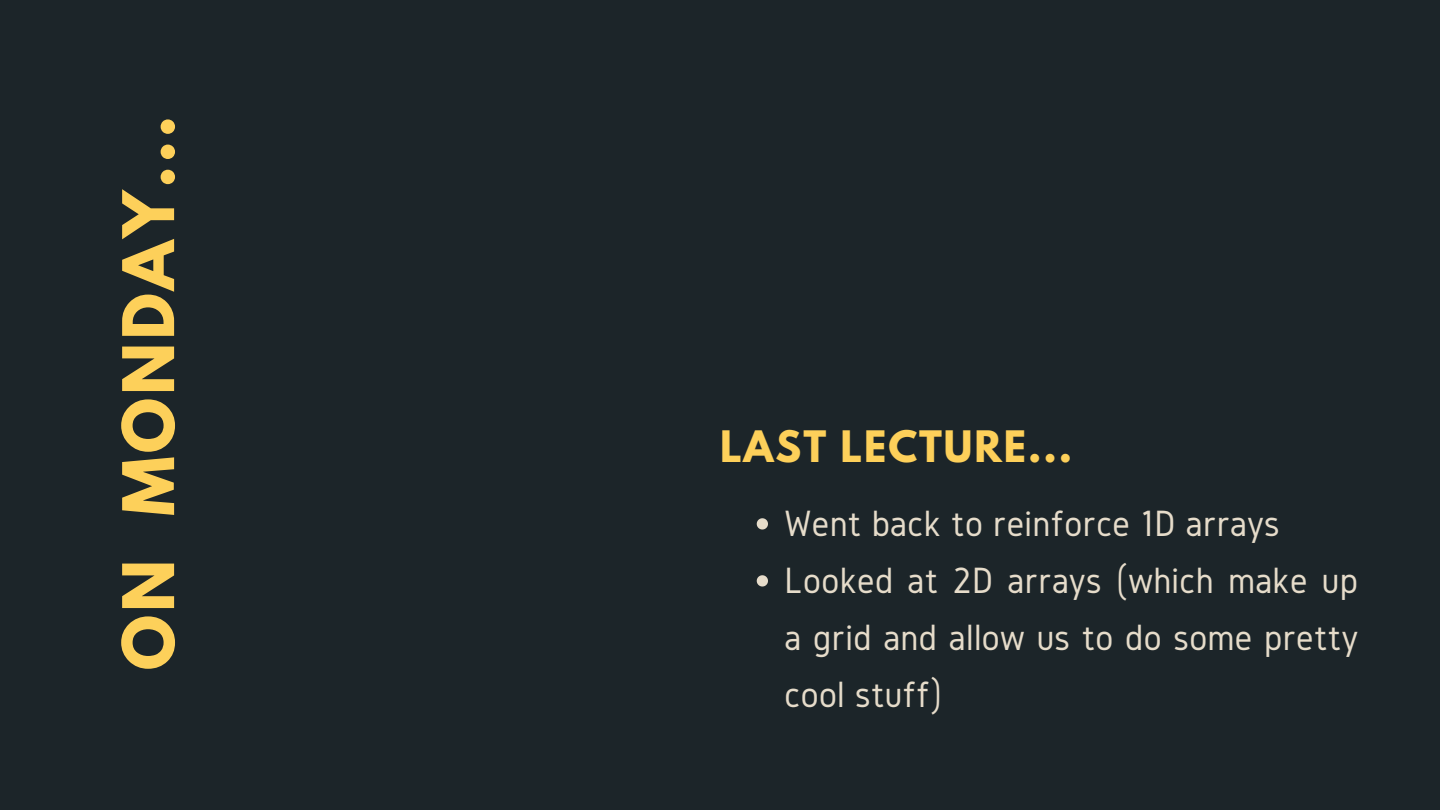
<style>
.page{position:relative;width:1440px;height:810px;background:#1c2529}
.page>*{position:absolute;margin:0;border:0;box-sizing:border-box;transform-origin:0 0}
.t1{font:700 63px "League Spartan";letter-spacing:.05em;color:#fdd05a}
.t2{font:700 38.4px "League Spartan";letter-spacing:.05em;color:#fdd05a}
.t3{font:38px/57px "Gidole";letter-spacing:.01em;color:#e6dcca}
</style>
<div class="page">
<svg style="left:757px;top:518px;width:11px;height:12px"></svg>
<svg style="left:757px;top:575px;width:11px;height:12px"></svg>
<h1 class="t1" style="left:117px;top:670px;width:556px;rotate:-90deg">ON MONDAY...</h1>
<p class="t2" style="left:720px;top:427px;width:354px">LAST LECTURE...</p>
<p class="t3" style="left:785px;top:494px;width:575px">Went back to reinforce 1D arrays<br>Looked at 2D arrays (which make up a grid and allow us to do some pretty cool stuff)</p>
</div>
